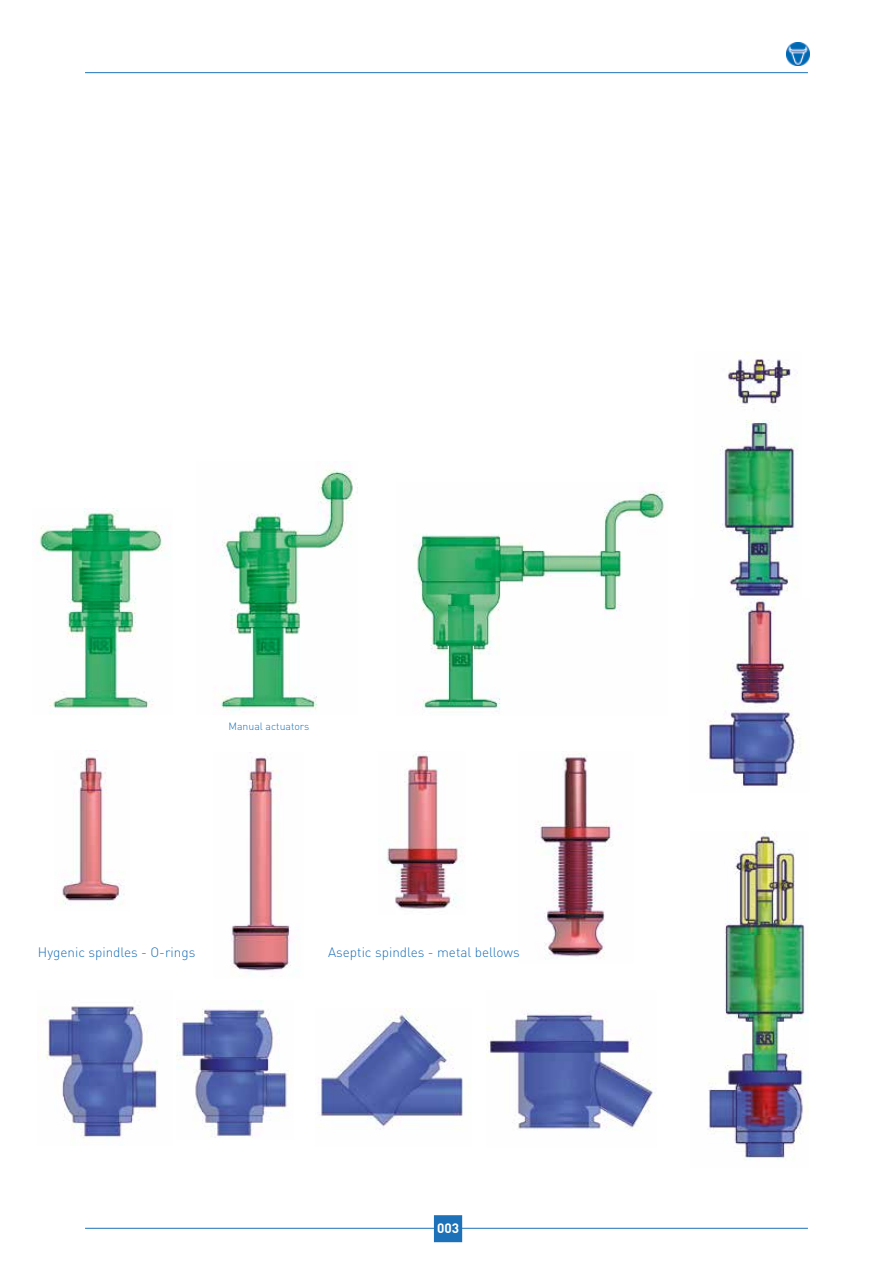
<style>
.page{position:relative;width:893px;height:1263px;background:#fff}
.page>*{position:absolute;margin:0;border:0;box-sizing:border-box;transform-origin:0 0}
.t1{font:300 13.5px "DINOT";color:#1d71b8}
.t2{font:700 13.5px "DINOT";color:#fff}
.t3{font:300 10.5px "DINOT";color:#1d71b8}
</style>
<div class="page">
<hr style="left:85px;top:72px;width:723px;height:1px;background:#1d71b8">
<img style="left:787px;top:43px;width:22px;height:22px">
<hr style="left:85px;top:1228px;width:723px;height:1px;background:#1d71b8">
<div style="left:434px;top:1215px;width:28px;height:27px;background:#1d71b8"></div>
<img style="left:230px;top:752px;width:61px;height:224px">
<img style="left:62px;top:750px;width:62px;height:156px">
<img style="left:536px;top:753px;width:76px;height:206px">
<img style="left:708px;top:832px;width:100px;height:328px">
<img style="left:721px;top:351px;width:77px;height:247px">
<img style="left:706px;top:598px;width:95px;height:190px">
<img style="left:486px;top:1010px;width:169px;height:120px">
<img style="left:315px;top:1009px;width:148px;height:121px">
<img style="left:46px;top:1006px;width:112px;height:133px">
<img style="left:176px;top:1000px;width:115px;height:138px">
<img style="left:386px;top:752px;width:76px;height:157px">
<img style="left:413px;top:490px;width:252px;height:222px">
<img style="left:37px;top:509px;width:126px;height:204px">
<img style="left:220px;top:461px;width:138px;height:252px">
<p class="t3" style="left:229px;top:719px;width:82px">Manual actuators</p>
<p class="t1" style="left:38px;top:943px;width:159px">Hygenic spindles - O-rings</p>
<p class="t1" style="left:328px;top:943px;width:193px">Aseptic spindles - metal bellows</p>
<p class="t2" style="left:437px;top:1219px;width:23px">003</p>
</div>
